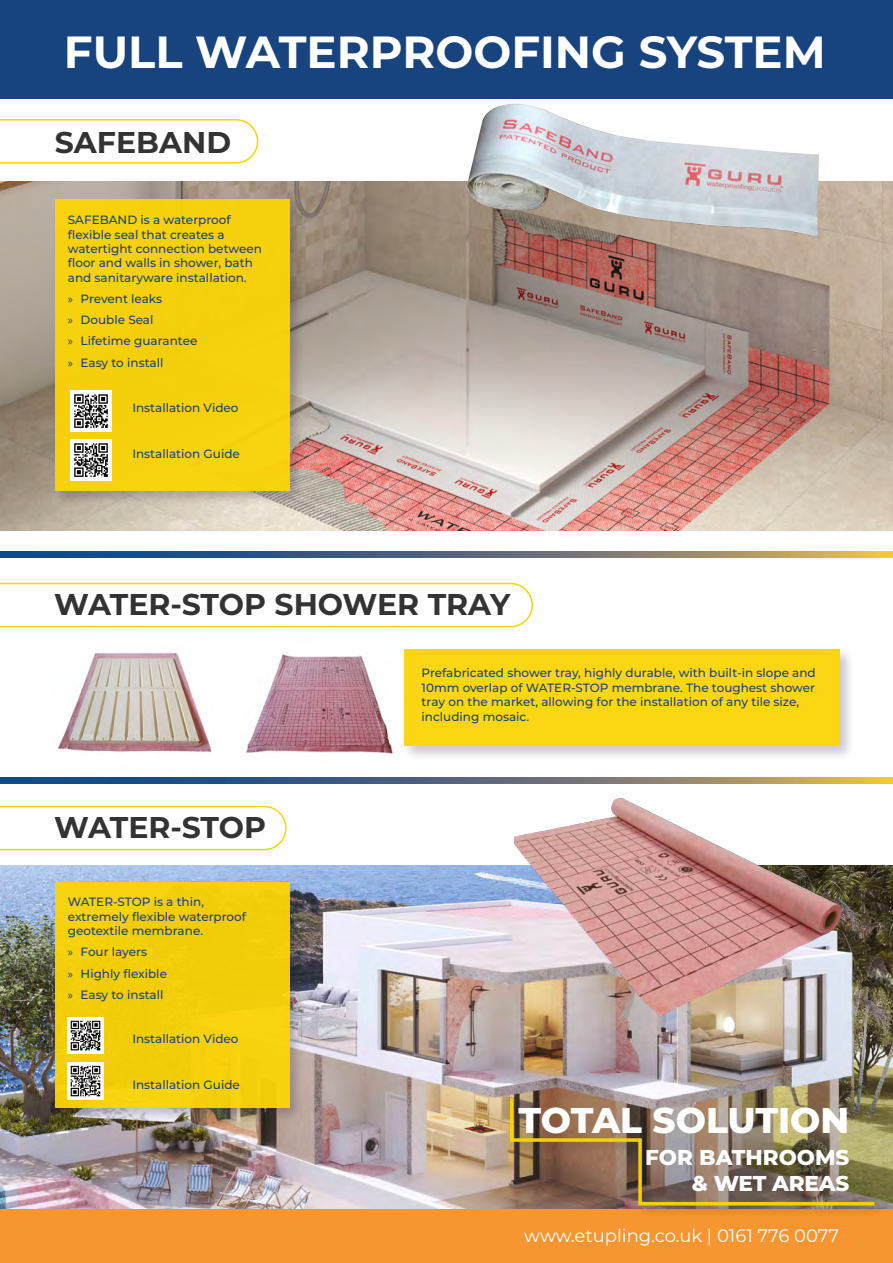
<style>
.page{position:relative;width:893px;height:1263px;background:#fff}
.page>*{position:absolute;margin:0;border:0;box-sizing:border-box;transform-origin:0 0}
.t1{font:700 45px "Montserrat";color:#fff}
.t2{font:800 35.85px "Montserrat";color:#fff}
.t3{font:700 30px "Montserrat";color:#323332}
.t4{font:800 21.45px "Montserrat";letter-spacing:-.005em;color:#fff}
.t5{font:18px "Montserrat";color:#fff}
.t6{font:500 12px/14.4px "Montserrat";color:#16437c}
.s1{font-family:"Myriad Pro";font-weight:400}
</style>
<div class="page">
<div style="left:0;top:0;width:893px;height:99px;background:#17437f"></div>
<img style="left:0;top:865px;width:893px;height:345px">
<div style="left:0;top:1210px;width:893px;height:53px;background:#f79530"></div>
<img style="left:54px;top:627px;width:159px;height:126px">
<img style="left:243px;top:627px;width:159px;height:127px">
<svg style="left:0;top:777px;width:893px;height:7px;background:#606e77"></svg>
<svg style="left:0;top:552px;width:893px;height:6px;background:#616f77"></svg>
<svg style="left:0;top:119px;width:258px;height:45px"></svg>
<svg style="left:0;top:583px;width:533px;height:44px"></svg>
<svg style="left:0;top:806px;width:287px;height:44px"></svg>
<div style="left:401px;top:647px;width:454px;height:114px;background:#231f20;opacity:.25"></div>
<div style="left:404px;top:650px;width:436px;height:96px;background:#fcd612"></div>
<img style="left:0;top:181px;width:893px;height:349px">
<img style="left:430px;top:103px;width:406px;height:189px">
<div style="left:507px;top:1095px;width:379px;height:123px;background:#231f20;opacity:.25"></div>
<img style="left:508px;top:1094px;width:370px;height:113px">
<img style="left:513px;top:798px;width:344px;height:220px">
<div style="left:52px;top:197px;width:252px;height:309px;background:#231f20;opacity:.25"></div>
<div style="left:55px;top:200px;width:234px;height:291px;background:#fcd406"></div>
<img style="left:71px;top:391px;width:41px;height:40px">
<img style="left:71px;top:440px;width:41px;height:40px">
<div style="left:51px;top:879px;width:254px;height:244px;background:#231f20;opacity:.25"></div>
<div style="left:55px;top:882px;width:234px;height:226px;background:#f3ce0a"></div>
<img style="left:67px;top:1017px;width:37px;height:37px">
<img style="left:67px;top:1063px;width:37px;height:36px">
<p class="t1" style="left:64px;top:20px;width:763px">FULL WATERPROOFING SYSTEM</p>
<p class="t3" style="left:55px;top:121px;width:178px">SAFEBAND</p>
<p class="t6" style="left:68px;top:212px;width:196px">SAFEBAND is a waterproof flexible seal that creates a watertight connection between floor and walls in shower, bath and sanitaryware installation.</p>
<p class="t6" style="left:68px;top:291px;width:96px"><span class="s1">»</span> Prevent leaks</p>
<p class="t6" style="left:68px;top:312px;width:87px"><span class="s1">»</span> Double Seal</p>
<p class="t6" style="left:68px;top:333px;width:131px"><span class="s1">»</span> Lifetime guarantee</p>
<p class="t6" style="left:68px;top:355px;width:97px"><span class="s1">»</span> Easy to install</p>
<p class="t6" style="left:132px;top:400px;width:108px">Installation Video</p>
<p class="t6" style="left:132px;top:446px;width:109px">Installation Guide</p>
<p class="t3" style="left:54px;top:583px;width:457px">WATER-STOP SHOWER TRAY</p>
<p class="t3" style="left:54px;top:806px;width:213px">WATER-STOP</p>
<p class="t6" style="left:68px;top:894px;width:180px">WATER-STOP is a thin, extremely flexible waterproof geotextile membrane.</p>
<p class="t6" style="left:68px;top:944px;width:81px"><span class="s1">»</span> Four layers</p>
<p class="t6" style="left:68px;top:966px;width:101px"><span class="s1">»</span> Highly flexible</p>
<p class="t6" style="left:68px;top:987px;width:97px"><span class="s1">»</span> Easy to install</p>
<p class="t6" style="left:132px;top:1031px;width:108px">Installation Video</p>
<p class="t6" style="left:132px;top:1077px;width:109px">Installation Guide</p>
<p class="t6" style="left:422px;top:665px;width:396px">Prefabricated shower tray, highly durable, with built-in slope and 10mm overlap of WATER-STOP membrane. The toughest shower tray on the market, allowing for the installation of any tile size, including mosaic.</p>
<p class="t2" style="left:518px;top:1094px;width:333px">TOTAL SOLUTION</p>
<p class="t4" style="left:645px;top:1142px;width:206px">FOR BATHROOMS</p>
<p class="t4" style="left:692px;top:1167px;width:159px">&amp; WET AREAS</p>
<p class="t5" style="left:524px;top:1223px;width:316px">www.etupling.co.uk | 0161 776 0077</p>
</div>
